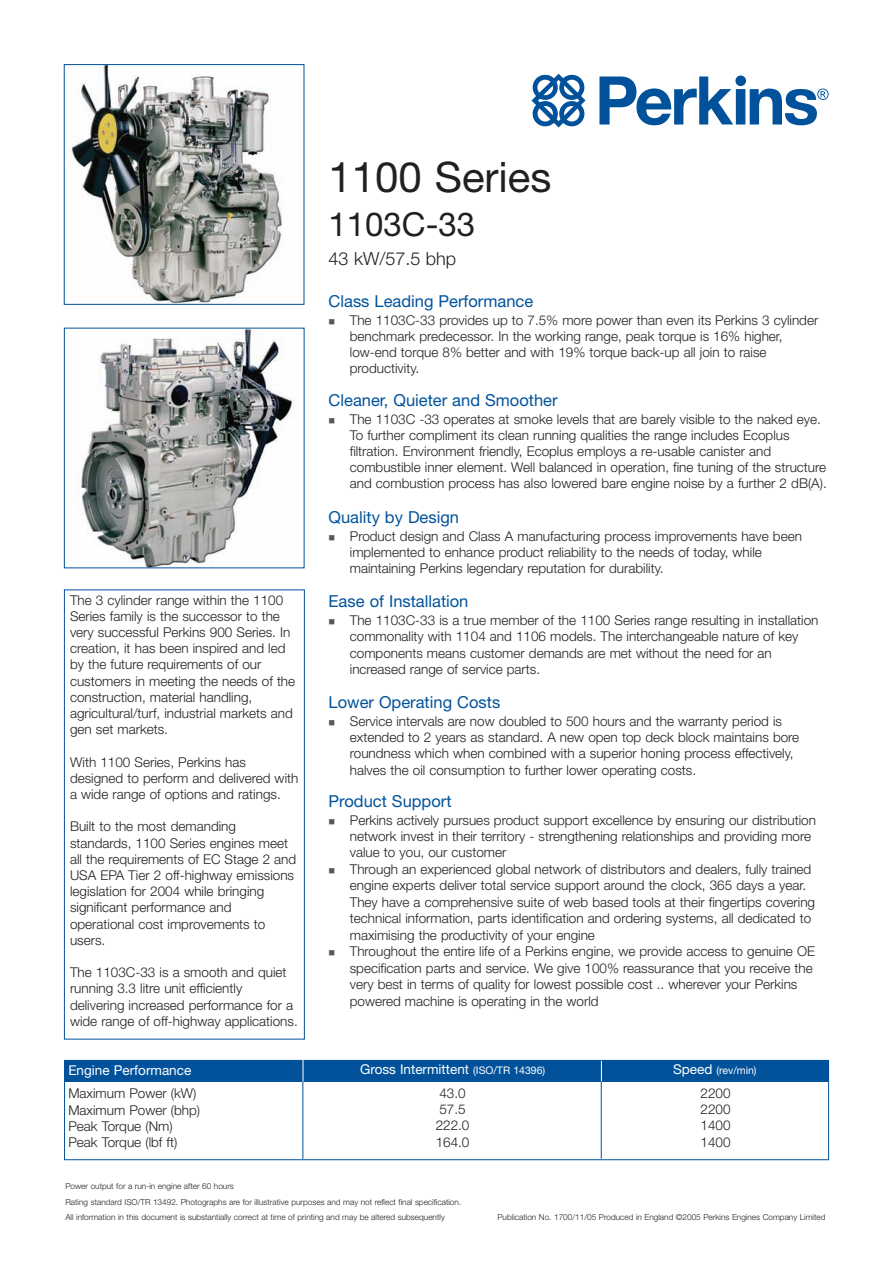
<style>
.page{position:relative;width:893px;height:1263px;background:#fff}
.page>*{position:absolute;margin:0;border:0;box-sizing:border-box;transform-origin:0 0}
.t1{font:42px "Helvetica Neue";color:#231f20}
.t2{font:33px "Helvetica Neue";color:#231f20}
.t3{font:300 18px "Helvetica Neue";color:#231f20}
.t4{font:16.5px "Helvetica Neue";color:#01529b}
.t5{font:300 13.5px/16.2px "Helvetica Neue";color:#231f20}
.t6{font:13.5px "Helvetica Neue";color:#fff}
.t7{font:10.5px "Helvetica Neue";color:#fff}
.t8{font:300 8.25px/15.5px "Helvetica Neue";color:#231f20}
.s1{font-size:10.5px}
.s2{font-size:13.5px}
</style>
<div class="page">
<svg style="left:531px;top:74px;width:54px;height:53px"></svg>
<svg style="left:599px;top:76px;width:230px;height:49px"></svg>
<img style="left:70px;top:66px;width:213px;height:237px">
<div style="left:64px;top:64px;width:240px;height:241px;border:1px solid #01529b"></div>
<img style="left:81px;top:330px;width:213px;height:236px">
<div style="left:64px;top:589px;width:241px;height:450px;border:1px solid #01529b"></div>
<div style="left:64px;top:1060px;width:765px;height:100px;border:1px solid #01529b"></div>
<div style="left:64px;top:1060px;width:765px;height:21px;background:#01529b"></div>
<hr style="left:601px;top:1060px;width:1px;height:99px;background:#01529b">
<hr style="left:302px;top:1061px;width:1px;height:98px;background:#01529b">
<svg style="left:601px;top:1061px;width:1px;height:20px"></svg>
<svg style="left:303px;top:1060px;width:1px;height:22px"></svg>
<h1 class="t1" style="left:329px;top:162px;width:224px">1100 Series</h1>
<h2 class="t2" style="left:329px;top:212px;width:148px">1103C-33</h2>
<h3 class="t3" style="left:329px;top:252px;width:129px">43 kW/57.5 bhp</h3>
<p class="t4" style="left:329px;top:295px;width:206px">Class Leading Performance</p>
<p class="t5" style="left:350px;top:313px;width:470px">The 1103C-33 provides up to 7.5% more power than even its Perkins 3 cylinder benchmark predecessor. In the working range, peak torque is 16% higher, low-end torque 8% better and with 19% torque back-up all join to raise productivity.</p>
<p class="t4" style="left:329px;top:394px;width:231px">Cleaner, Quieter and Smoother</p>
<p class="t5" style="left:350px;top:412px;width:478px">The 1103C -33 operates at smoke levels that are barely visible to the naked eye.<br>To further compliment its clean running qualities the range includes Ecoplus filtration. Environment friendly, Ecoplus employs a re-usable canister and combustible inner element. Well balanced in operation, fine tuning of the structure and combustion process has also lowered bare engine noise by a further 2 dB(A).</p>
<p class="t4" style="left:329px;top:511px;width:132px">Quality by Design</p>
<p class="t5" style="left:350px;top:529px;width:454px">Product design and Class A manufacturing process improvements have been implemented to enhance product reliability to the needs of today, while maintaining Perkins legendary reputation for durability.</p>
<p class="t4" style="left:329px;top:596px;width:141px">Ease of Installation</p>
<p class="t5" style="left:350px;top:613px;width:470px">The 1103C-33 is a true member of the 1100 Series range resulting in installation commonality with 1104 and 1106 models. The interchangeable nature of key components means customer demands are met without the need for an increased range of service parts.</p>
<p class="t4" style="left:329px;top:696px;width:173px">Lower Operating Costs</p>
<p class="t5" style="left:350px;top:714px;width:451px">Service intervals are now doubled to 500 hours and the warranty period is extended to 2 years as standard. A new open top deck block maintains bore roundness which when combined with a superior honing process effectively, halves the oil consumption to further lower operating costs.</p>
<p class="t4" style="left:329px;top:795px;width:124px">Product Support</p>
<p class="t5" style="left:350px;top:813px;width:468px">Perkins actively pursues product support excellence by ensuring our distribution network invest in their territory - strengthening relationships and providing more value to you, our customer<br>Through an experienced global network of distributors and dealers, fully trained engine experts deliver total service support around the clock, 365 days a year.<br>They have a comprehensive suite of web based tools at their fingertips covering technical information, parts identification and ordering systems, all dedicated to maximising the productivity of your engine<br>Throughout the entire life of a Perkins engine, we provide access to genuine OE specification parts and service. We give 100% reassurance that you receive the very best in terms of quality for lowest possible cost .. wherever your Perkins powered machine is operating in the world</p>
<p class="t5" style="left:70px;top:593px;width:227px">The 3 cylinder range within the 1100<br>Series family is the successor to the very successful Perkins 900 Series. In creation, it has been inspired and led by the future requirements of our customers in meeting the needs of the construction, material handling, agricultural/turf, industrial markets and gen set markets.</p>
<p class="t5" style="left:70px;top:755px;width:230px">With 1100 Series, Perkins has designed to perform and delivered with a wide range of options and ratings.</p>
<p class="t5" style="left:70px;top:820px;width:228px">Built to the most demanding standards, 1100 Series engines meet all the requirements of EC Stage 2 and<br>USA EPA Tier 2 off-highway emissions legislation for 2004 while bringing significant performance and operational cost improvements to users.</p>
<p class="t5" style="left:70px;top:965px;width:229px">The 1103C-33 is a smooth and quiet running 3.3 litre unit efficiently delivering increased performance for a wide range of off-highway applications.</p>
<p class="t6" style="left:68px;top:1065px;width:124px">Engine Performance</p>
<p class="t5" style="left:68px;top:1087px;width:133px">Maximum Power (kW)<br>Maximum Power (bhp)<br>Peak Torque (Nm)<br>Peak Torque (lbf ft)</p>
<p class="t8" style="left:65px;top:1179px;width:397px">Power output for a run-in engine after 60 hours<br>Rating standard ISO/TR 13492. Photographs are for illustrative purposes and may not reflect final specification.<br>All information in this document is substantially correct at time of printing and may be altered subsequently</p>
<p class="t6" style="left:360px;top:1065px;width:187px">Gross Intermittent <span class="s1">(ISO/TR 14396)</span></p>
<p class="t7" style="left:673px;top:1067px;width:85px"><span class="s2">Speed</span> (rev/min)</p>
<p class="t5" style="left:700px;top:1086px;width:32px;text-align:justify">2200<br>2200<br>1400<br>1400</p>
<p class="t5" style="left:436px;top:1086px;width:35px">43.0<br>57.5<br>222.0<br>164.0</p>
<p class="t8" style="left:497px;top:1210px;width:330px">Publication No. 1700/11/05 Produced in England ©2005 Perkins Engines Company Limited</p>
</div>
